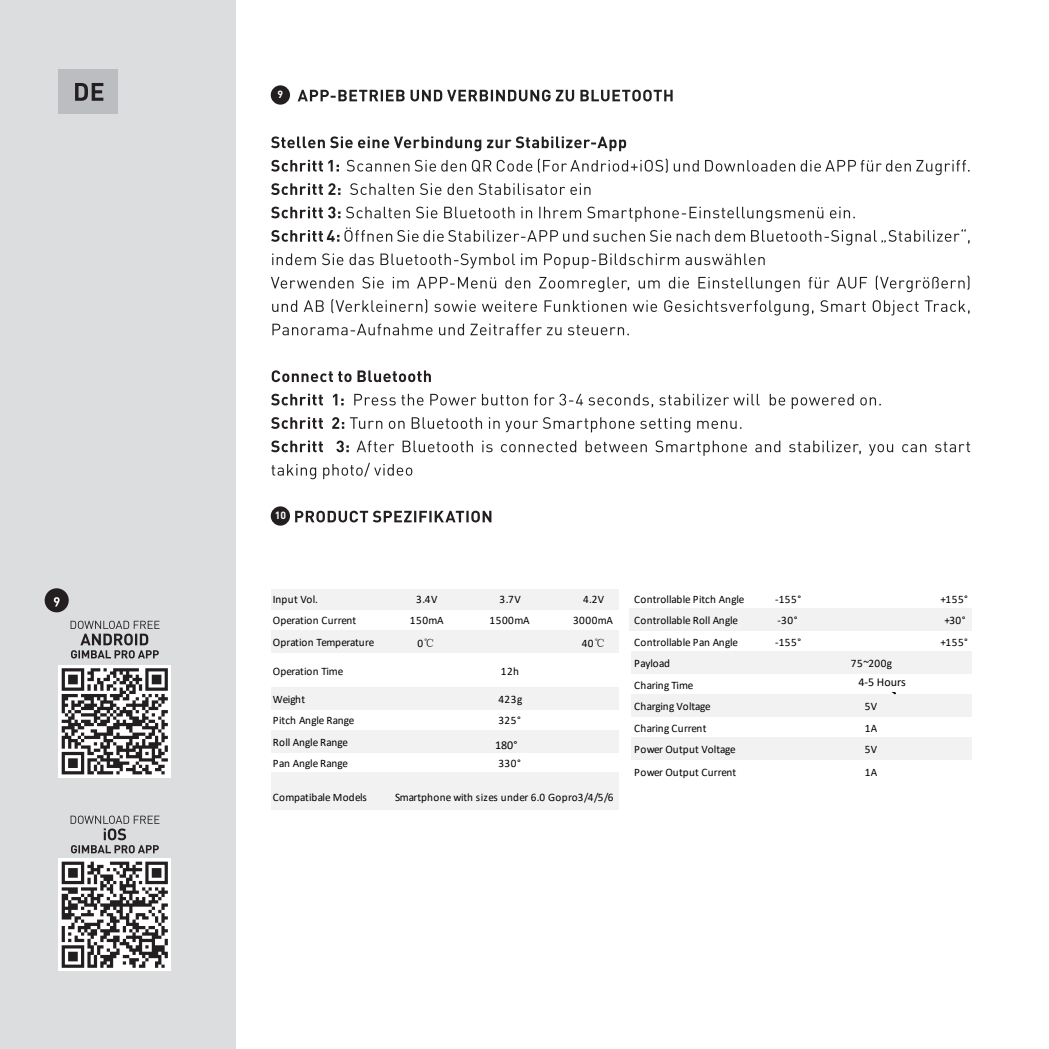
<style>
.page{position:relative;width:1049px;height:1049px;background:#fff}
.page>*{position:absolute;margin:0;border:0;box-sizing:border-box;transform-origin:0 0}
.t1{font:12px "Calibri";letter-spacing:-.005em;color:#000}
.t2{font:11.5px "Calibri";color:#000}
.t3{font:11.5px "Calibri";letter-spacing:.025em;color:#000}
.t4{font:11.5px "Calibri";letter-spacing:.02em;color:#000}
.MANUAL_TEKST{font:700 10.5px "DIN Pro";color:#fff}
.s1{font-family:"Sim Sun"}
</style>
<div class="page">
<div style="left:0;top:0;width:235px;height:1049px;background:#dcdddf"></div>
<div style="left:58px;top:69px;width:60px;height:44px;background:#bcbdc0"></div>
<svg style="left:75px;top:83px;width:28px;height:18px"></svg>
<div style="left:45px;top:588px;width:24px;height:24px;background:#231f20;border-radius:50%"></div>
<svg style="left:54px;top:597px;width:6px;height:9px"></svg>
<div style="left:58px;top:665px;width:113px;height:113px;background:linear-gradient(to right,#fff,#fff)"></div>
<svg style="left:62px;top:668px;width:106px;height:106px;background:#8c8a8a"></svg>
<svg style="left:71px;top:621px;width:89px;height:37px"></svg>
<div style="left:58px;top:858px;width:113px;height:113px;background:#fff"></div>
<svg style="left:62px;top:861px;width:106px;height:107px"></svg>
<svg style="left:71px;top:815px;width:89px;height:38px"></svg>
<svg style="left:630px;top:608px;width:341px;height:152px;fill:#f2f2f2"></svg>
<svg style="left:883px;top:691px;width:14px;height:3px"></svg>
<div style="left:858px;top:675px;width:58px;height:16px;background:#fff"></div>
<svg style="left:271px;top:589px;width:347px;height:220px;fill:#f2f2f2"></svg>
<div style="left:494px;top:736px;width:29px;height:16px;background:#f2f2f2"></div>
<svg style="left:295px;top:511px;width:196px;height:11px"></svg>
<svg style="left:271px;top:463px;width:141px;height:16px"></svg>
<svg style="left:271px;top:440px;width:699px;height:16px"></svg>
<svg style="left:271px;top:417px;width:470px;height:15px"></svg>
<svg style="left:271px;top:394px;width:610px;height:15px"></svg>
<svg style="left:272px;top:370px;width:159px;height:12px"></svg>
<svg style="left:272px;top:324px;width:357px;height:11px"></svg>
<svg style="left:272px;top:299px;width:697px;height:16px"></svg>
<svg style="left:271px;top:275px;width:698px;height:17px"></svg>
<svg style="left:272px;top:253px;width:493px;height:16px"></svg>
<svg style="left:271px;top:207px;width:698px;height:38px"></svg>
<svg style="left:271px;top:183px;width:319px;height:12px"></svg>
<svg style="left:271px;top:158px;width:698px;height:17px"></svg>
<svg style="left:271px;top:136px;width:355px;height:15px"></svg>
<svg style="left:298px;top:90px;width:375px;height:11px"></svg>
<div style="left:271px;top:85px;width:19px;height:20px;background:#231f20;border-radius:50%"></div>
<div style="left:271px;top:506px;width:19px;height:20px;background:#231f20;border-radius:50%"></div>
<p class="MANUAL_TEKST" style="left:278px;top:87px;width:7px">9</p>
<p class="MANUAL_TEKST" style="left:275px;top:508px;width:13px">10</p>
<p class="t3" style="left:273px;top:591px;width:47px">Input Vol.</p>
<p class="t2" style="left:416px;top:591px;width:23px">3.4V</p>
<p class="t2" style="left:500px;top:591px;width:23px">3.7V</p>
<p class="t2" style="left:583px;top:591px;width:23px">4.2V</p>
<p class="t2" style="left:273px;top:612px;width:85px">Operation Current</p>
<p class="t2" style="left:410px;top:612px;width:35px">150mA</p>
<p class="t2" style="left:490px;top:612px;width:42px">1500mA</p>
<p class="t2" style="left:573px;top:612px;width:42px">3000mA</p>
<p class="t2" style="left:273px;top:634px;width:103px">Opration Temperature</p>
<p class="t2" style="left:417px;top:635px;width:19px">0<span class="s1">℃</span></p>
<p class="t2" style="left:582px;top:635px;width:25px">40<span class="s1">℃</span></p>
<p class="t2" style="left:273px;top:663px;width:72px">Operation Time</p>
<p class="t2" style="left:501px;top:663px;width:20px">12h</p>
<p class="t2" style="left:273px;top:691px;width:34px">Weight</p>
<p class="t2" style="left:498px;top:691px;width:25px">423g</p>
<p class="t2" style="left:273px;top:712px;width:83px">Pitch Angle Range</p>
<p class="t2" style="left:498px;top:712px;width:24px">325°</p>
<p class="t2" style="left:273px;top:734px;width:77px">Roll Angle Range</p>
<p class="t2" style="left:498px;top:734px;width:24px">325°</p>
<p class="t2" style="left:273px;top:755px;width:77px">Pan Angle Range</p>
<p class="t2" style="left:498px;top:755px;width:24px">330°</p>
<p class="t2" style="left:273px;top:789px;width:95px">Compatibale Models</p>
<p class="t3" style="left:395px;top:789px;width:220px">Smartphone with sizes under 6.0 Gopro3/4/5/6</p>
<p class="t1" style="left:495px;top:736px;width:24px">180°</p>
<p class="t2" style="left:634px;top:591px;width:112px">Controllable Pitch Angle</p>
<p class="t2" style="left:775px;top:591px;width:28px">-155°</p>
<p class="t2" style="left:940px;top:591px;width:29px">+155°</p>
<p class="t2" style="left:634px;top:613px;width:105px">Controllable Roll Angle</p>
<p class="t2" style="left:777px;top:613px;width:22px">-30°</p>
<p class="t2" style="left:944px;top:613px;width:23px">+30°</p>
<p class="t2" style="left:634px;top:634px;width:105px">Controllable Pan Angle</p>
<p class="t2" style="left:775px;top:634px;width:28px">-155°</p>
<p class="t2" style="left:940px;top:634px;width:29px">+155°</p>
<p class="t2" style="left:634px;top:656px;width:37px">Payload</p>
<p class="t2" style="left:851px;top:656px;width:43px">75~200g</p>
<p class="t2" style="left:634px;top:677px;width:61px">Charing Time</p>
<p class="t2" style="left:865px;top:677px;width:15px">3H</p>
<p class="t2" style="left:634px;top:699px;width:78px">Charging Voltage</p>
<p class="t2" style="left:865px;top:699px;width:14px">5V</p>
<p class="t2" style="left:634px;top:720px;width:74px">Charing Current</p>
<p class="t2" style="left:865px;top:720px;width:14px">1A</p>
<p class="t2" style="left:634px;top:742px;width:103px">Power Output Voltage</p>
<p class="t2" style="left:865px;top:742px;width:14px">5V</p>
<p class="t4" style="left:634px;top:764px;width:104px">Power Output Current</p>
<p class="t2" style="left:865px;top:764px;width:14px">1A</p>
<p class="t1" style="left:858px;top:674px;width:49px">4-5 Hours</p>
</div>
